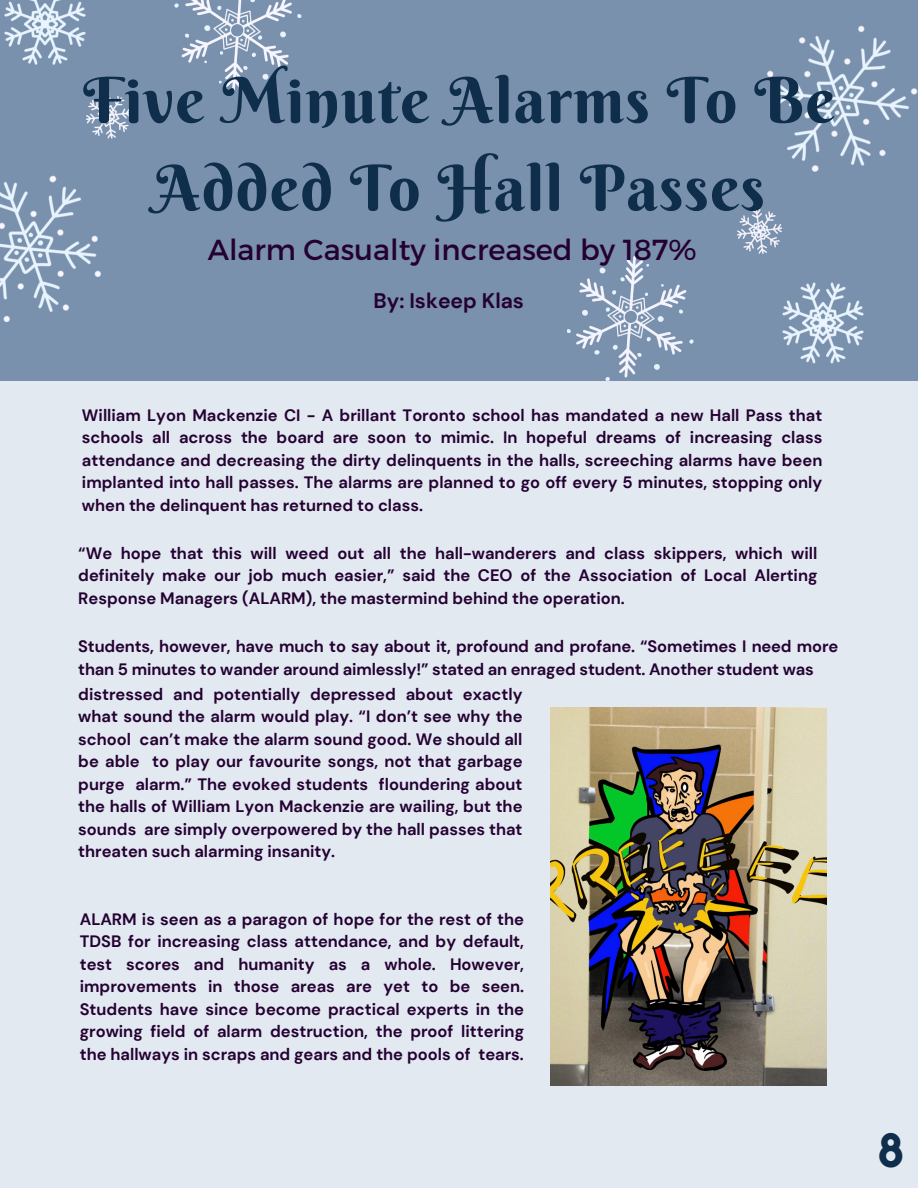
<style>
.page{position:relative;width:918px;height:1188px;background:#7991ad}
.page>*{position:absolute;margin:0;border:0;box-sizing:border-box;transform-origin:0 0}
.t1{font:63.3px/87.8px "Berkshire Swash";letter-spacing:.02em;color:#0f2e4b;text-align:center}
.t2{font:45px "Sifonn Basic";color:#0f2e4b}
.t3{font:28.95px "Montserrat";color:#250132}
.t4{font:700 21px "DM Sans";color:#250132}
.t5{font:700 16.5px/22.5px "DM Sans";color:#250132;text-align:justify}
</style>
<div class="page">
<div style="left:0;top:382px;width:918px;height:806px;background:#e2e9f1"></div>
<img style="left:567px;top:25px;width:351px;height:357px">
<img style="left:0;top:0;width:301px;height:323px">
<img style="left:551px;top:708px;width:276px;height:378px">
<p class="t1" style="left:83px;top:56px;width:753px">Five Minute Alarms To Be<br>Added To Hall Passes</p>
<p class="t3" style="left:208px;top:231px;width:490px">Alarm Casualty increased by 187%</p>
<p class="t4" style="left:373px;top:287px;width:152px">By: Iskeep Klas</p>
<p class="t5" style="left:82px;top:404px;width:742px">William Lyon Mackenzie CI - A brillant Toronto school has mandated a new Hall Pass that schools all across the board are soon to mimic. In hopeful dreams of increasing class attendance and decreasing the dirty delinquents in the halls, screeching alarms have been implanted into hall passes. The alarms are planned to go off every 5 minutes, stopping only when the delinquent has returned to class.</p>
<p class="t5" style="left:78px;top:542px;width:741px">“We hope that this will weed out all the hall-wanderers and class skippers, which will definitely make our job much easier,” said the CEO of the Association of Local Alerting Response Managers (ALARM), the mastermind behind the operation.</p>
<p class="t5" style="left:78px;top:636px;width:762px">Students, however, have much to say about it, profound and profane. “Sometimes I need more than 5 minutes to wander around aimlessly!” stated an enraged student. Another student was</p>
<p class="t5" style="left:78px;top:683px;width:446px">distressed and potentially depressed about exactly what sound the alarm would play. “I don’t see why the school can’t make the alarm sound good. We should all be able to play our favourite songs, not that garbage purge alarm.” The evoked students floundering about the halls of William Lyon Mackenzie are wailing, but the sounds are simply overpowered by the hall passes that threaten such alarming insanity.</p>
<p class="t5" style="left:80px;top:908px;width:446px">ALARM is seen as a paragon of hope for the rest of the TDSB for increasing class attendance, and by default, test scores and humanity as a whole. However, improvements in those areas are yet to be seen.<br>Students have since become practical experts in the growing field of alarm destruction, the proof littering the hallways in scraps and gears and the pools of tears.</p>
<p class="t2" style="left:878px;top:1133px;width:28px">8</p>
</div>
